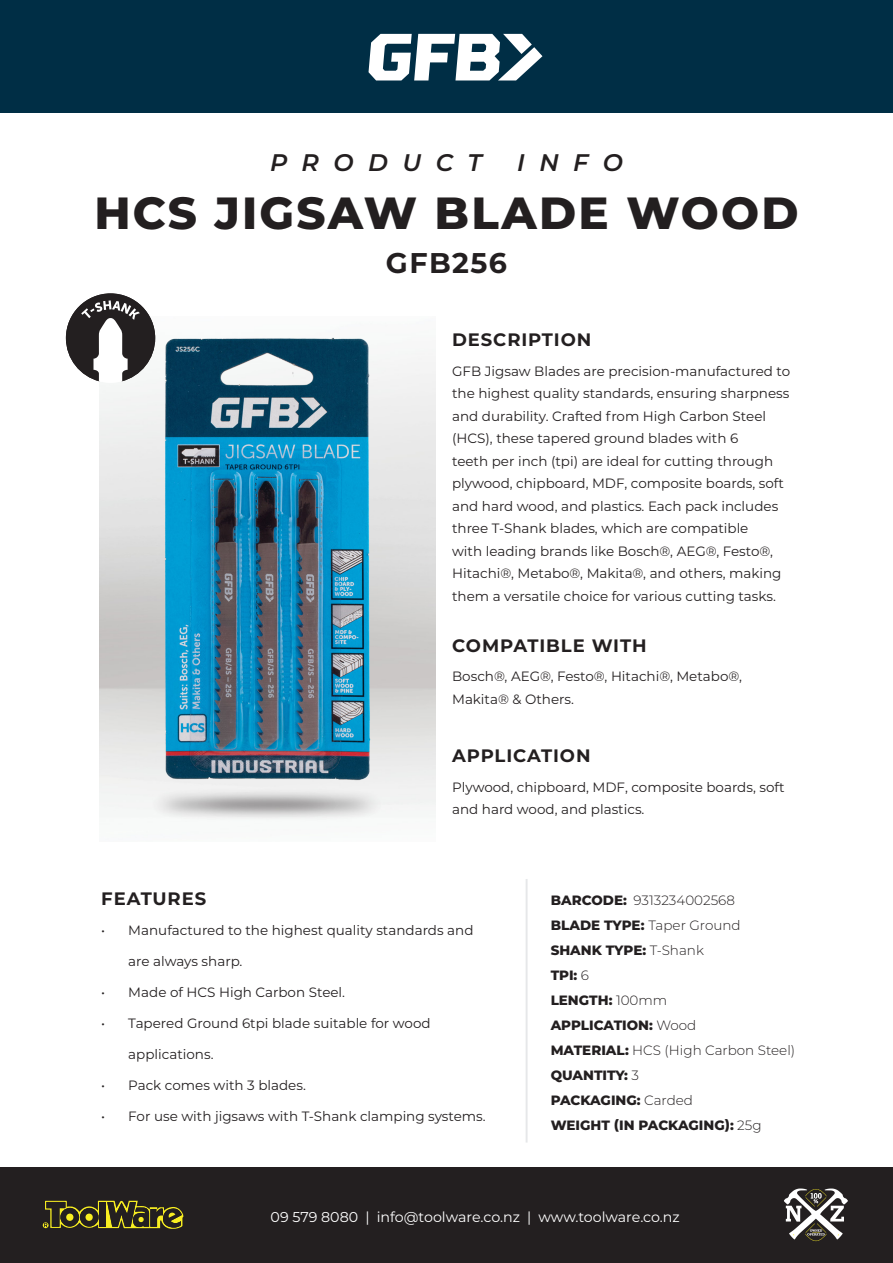
<style>
.page{position:relative;width:893px;height:1263px;background:#fff}
.page>*{position:absolute;margin:0;border:0;box-sizing:border-box;transform-origin:0 0}
.t1{font:800 45px "Montserrat";letter-spacing:.05em;color:#231f20}
.t2{font:700 28.5px "Montserrat";letter-spacing:.05em;color:#231f20}
.t3{font:italic 600 24px "Montserrat";letter-spacing:.6em;color:#231f20}
.t4{font:700 18px "Montserrat";letter-spacing:.05em;color:#231f20}
.t5{font:14.25px "Montserrat";color:#fff}
.Body_Text{font:13.5px/22.5px "Montserrat";color:#231f20}
.Specifications{font:800 13.5px "Montserrat";color:#231f20}
.Specifications-2{font:300 13.5px "Montserrat";color:#231f20}
.s1{font-weight:800}
.s2{font-weight:300}
</style>
<div class="page">
<div style="left:0;top:0;width:893px;height:113px;background:#002e45"></div>
<svg style="left:368px;top:34px;width:174px;height:46px"></svg>
<div style="left:0;top:1167px;width:893px;height:96px;background:#231f20"></div>
<svg style="left:43px;top:1200px;width:141px;height:29px"></svg>
<svg style="left:784px;top:1188px;width:64px;height:53px"></svg>
<hr style="left:526px;top:879px;width:2px;height:263px;background:#e6e7e9">
<img style="left:164px;top:320px;width:207px;height:488px">
<svg style="left:66px;top:293px;width:89px;height:90px"></svg>
<p class="t3" style="left:270px;top:145px;width:213px">PRODUCT</p>
<p class="t3" style="left:517px;top:145px;width:107px">INFO</p>
<p class="t1" style="left:94px;top:180px;width:706px">HCS JIGSAW BLADE WOOD</p>
<p class="t2" style="left:386px;top:243px;width:123px">GFB256</p>
<p class="t4" style="left:452px;top:327px;width:141px">DESCRIPTION</p>
<p class="Body_Text" style="left:452px;top:359px;width:340px">GFB Jigsaw Blades are precision-manufactured to the highest quality standards, ensuring sharpness and durability. Crafted from High Carbon Steel (HCS), these tapered ground blades with 6<br>teeth per inch (tpi) are ideal for cutting through plywood, chipboard, MDF, composite boards, soft and hard wood, and plastics. Each pack includes three T-Shank blades, which are compatible<br>with leading brands like Bosch®, AEG®, Festo®, Hitachi®, Metabo®, Makita®, and others, making them a versatile choice for various cutting tasks.</p>
<p class="t4" style="left:452px;top:632px;width:196px">COMPATIBLE WITH</p>
<p class="Body_Text" style="left:452px;top:665px;width:291px">Bosch®, AEG®, Festo®, Hitachi®, Metabo®,<br>Makita® &amp; Others.</p>
<p class="t4" style="left:452px;top:743px;width:140px">APPLICATION</p>
<p class="Body_Text" style="left:452px;top:775px;width:334px">Plywood, chipboard, MDF, composite boards, soft and hard wood, and plastics.</p>
<p class="t4" style="left:101px;top:885px;width:106px">FEATURES</p>
<p class="Body_Text" style="left:101px;top:918px;width:374px">• Manufactured to the highest quality standards and</p>
<p class="Body_Text" style="left:128px;top:949px;width:116px">are always sharp.</p>
<p class="Body_Text" style="left:101px;top:980px;width:245px">• Made of HCS High Carbon Steel.</p>
<p class="Body_Text" style="left:101px;top:1011px;width:331px">• Tapered Ground 6tpi blade suitable for wood</p>
<p class="Body_Text" style="left:128px;top:1042px;width:87px">applications.</p>
<p class="Body_Text" style="left:101px;top:1074px;width:206px">• Pack comes with 3 blades.</p>
<p class="Body_Text" style="left:101px;top:1105px;width:386px">• For use with jigsaws with T-Shank clamping systems.</p>
<p class="Specifications-2" style="left:551px;top:891px;width:186px"><span class="s1">BARCODE:</span> 9313234002568</p>
<p class="Specifications-2" style="left:551px;top:916px;width:191px"><span class="s1">BLADE TYPE:</span> Taper Ground</p>
<p class="Specifications" style="left:551px;top:940px;width:155px">SHANK TYPE: <span class="s2">T-Shank</span></p>
<p class="Specifications" style="left:551px;top:965px;width:40px">TPI: <span class="s2">6</span></p>
<p class="Specifications" style="left:551px;top:990px;width:118px">LENGTH: <span class="s2">100mm</span></p>
<p class="Specifications" style="left:551px;top:1015px;width:147px">APPLICATION: <span class="s2">Wood</span></p>
<p class="Specifications-2" style="left:551px;top:1041px;width:246px"><span class="s1">MATERIAL:</span> HCS (High Carbon Steel)</p>
<p class="Specifications" style="left:551px;top:1065px;width:90px">QUANTITY: <span class="s2">3</span></p>
<p class="Specifications" style="left:551px;top:1090px;width:144px">PACKAGING: <span class="s2">Carded</span></p>
<p class="Specifications" style="left:551px;top:1115px;width:212px">WEIGHT (IN PACKAGING): <span class="s2">25g</span></p>
<p class="t5" style="left:271px;top:1207px;width:411px">09 579 8080 | info@toolware.co.nz | www.toolware.co.nz</p>
</div>
